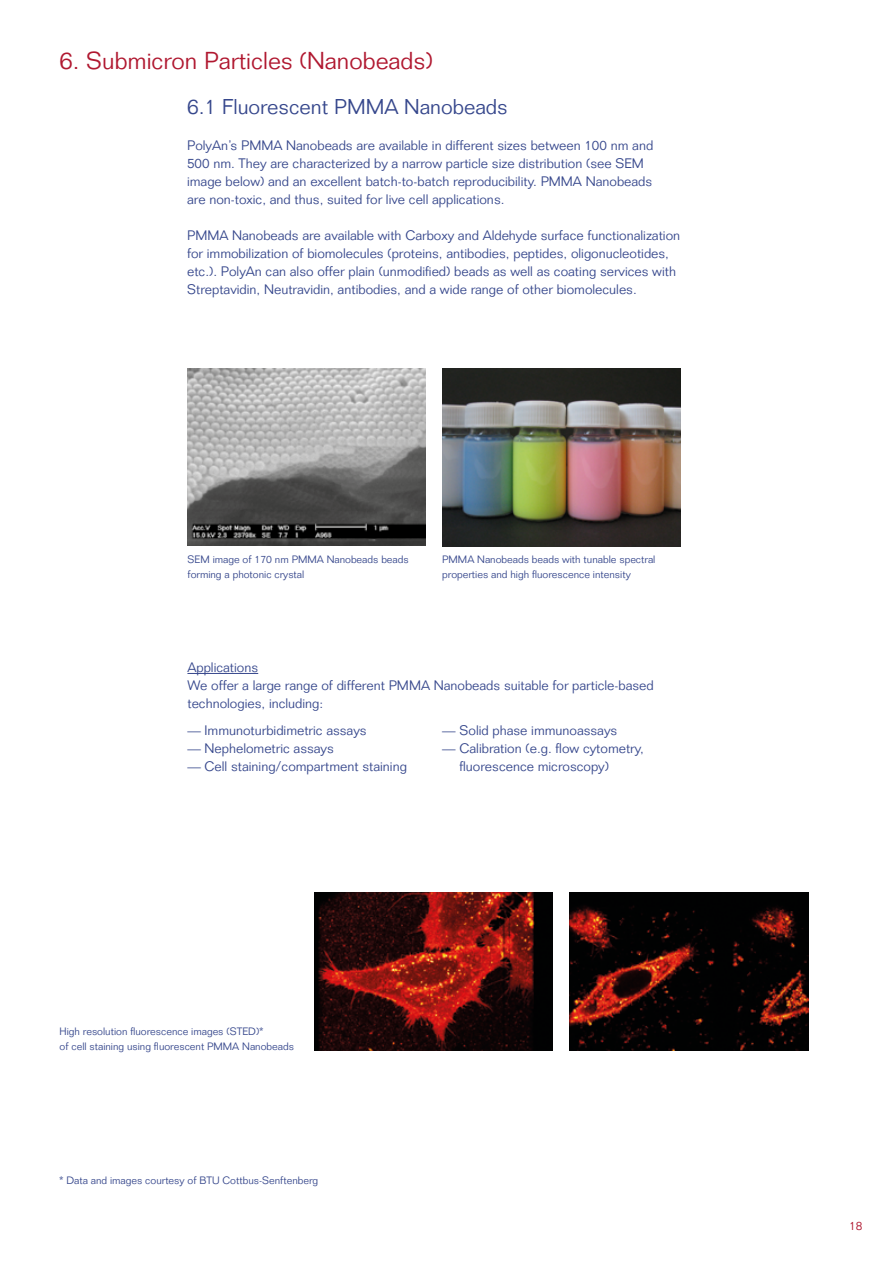
<style>
.page{position:relative;width:893px;height:1263px;background:#fff}
.page>*{position:absolute;margin:0;border:0;box-sizing:border-box;transform-origin:0 0}
.t1{font:300 24px "Folio Std";color:#b01830}
.t2{font:300 21px "Folio Std";color:#36478c}
.t3{font:300 13.5px/18px "Folio Std";color:#36478c}
.t4{font:300 12px "Folio Std";color:#b01830}
.t5{font:300 10.5px/15px "Folio Std";color:#36478c}
</style>
<div class="page">
<img style="left:442px;top:368px;width:238px;height:178px">
<img style="left:188px;top:368px;width:237px;height:178px">
<hr style="left:187px;top:673px;width:71px;height:1px;background:#36478c">
<img style="left:570px;top:893px;width:238px;height:157px">
<img style="left:315px;top:893px;width:238px;height:157px">
<h1 class="t1" style="left:60px;top:46px;width:375px">6. Submicron Particles (Nanobeads)</h1>
<h2 class="t2" style="left:187px;top:94px;width:322px">6.1 Fluorescent PMMA Nanobeads</h2>
<p class="t3" style="left:187px;top:136px;width:468px">PolyAn’s PMMA Nanobeads are available in different sizes between 100 nm and 500 nm. They are characterized by a narrow particle size distribution (see SEM image below) and an excellent batch-to-batch reproducibility. PMMA Nanobeads are non-toxic, and thus, suited for live cell applications.</p>
<p class="t3" style="left:187px;top:226px;width:495px">PMMA Nanobeads are available with Carboxy and Aldehyde surface functionalization for immobilization of biomolecules (proteins, antibodies, peptides, oligonucleotides, etc.). PolyAn can also offer plain (unmodified) beads as well as coating services with Streptavidin, Neutravidin, antibodies, and a wide range of other biomolecules.</p>
<p class="t5" style="left:188px;top:551px;width:223px">SEM image of 170 nm PMMA Nanobeads beads forming a photonic crystal</p>
<p class="t5" style="left:442px;top:551px;width:215px">PMMA Nanobeads beads with tunable spectral properties and high fluorescence intensity</p>
<p class="t3" style="left:187px;top:658px;width:468px">Applications<br>We offer a large range of different PMMA Nanobeads suitable for particle-based technologies, including:</p>
<p class="t3" style="left:442px;top:721px;width:177px">— Solid phase immunoassays</p>
<p class="t3" style="left:459px;top:739px;width:186px;text-indent:-17px">— Calibration (e.g. flow cytometry, fluorescence microscopy)</p>
<p class="t3" style="left:187px;top:721px;width:181px">— Immunoturbidimetric assays</p>
<p class="t3" style="left:187px;top:739px;width:148px">— Nephelometric assays</p>
<p class="t3" style="left:187px;top:757px;width:221px">— Cell staining/compartment staining</p>
<p class="t5" style="left:60px;top:1024px;width:236px">High resolution fluorescence images (STED)*<br>of cell staining using fluorescent PMMA Nanobeads</p>
<p class="t5" style="left:60px;top:1173px;width:260px">* Data and images courtesy of BTU Cottbus-Senftenberg</p>
<p class="t4" style="left:849px;top:1219px;width:15px">18</p>
</div>
